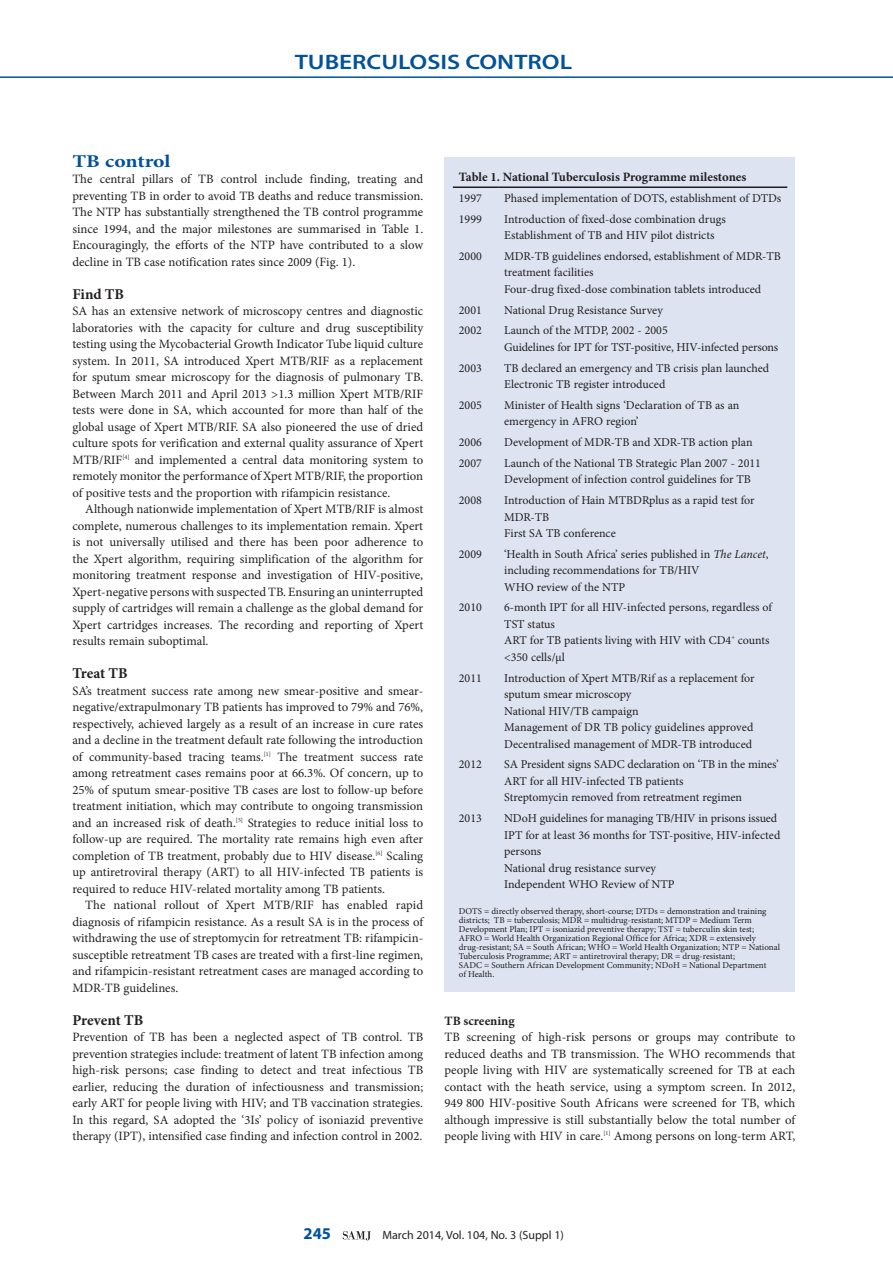
<style>
.page{position:relative;width:893px;height:1263px;background:#fff}
.page>*{position:absolute;margin:0;border:0;box-sizing:border-box;transform-origin:0 0}
.t1{font:600 21px "Myriad Pro";color:#01529a;scale:1.2 1}
.B_HEAD{font:700 18px "Minion Pro";letter-spacing:-.005em;color:#01529a;scale:1.2 1}
.t2{font:700 16.5px "Myriad Pro";color:#01529a}
.C_HEAD{font:700 15px "Minion Pro";letter-spacing:-.005em;color:#231f20}
.BODY_TEXT_1ST_PARAGR{font:12.75px/16.5px "Minion Pro";color:#231f20;text-align:justify}
.BODY_TEXT_INDENT{font:12.75px/16.5px "Minion Pro";color:#231f20;text-align:justify}
.TABLE_HEAD{font:700 12.75px "Minion Pro";color:#231f20}
.D_HEAD{font:700 12.75px "Minion Pro";color:#231f20}
.TABLE_COPY{font:12px/16.5px "Minion Pro";color:#231f20}
.t3{font:12px "Myriad Pro";color:#231f20}
.TABLE_FOOTNOTE{font:9px/9px "Minion Pro";color:#231f20}
.s1{font-style:italic}
</style>
<div class="page">
<hr style="left:0;top:76px;width:893px;height:2px;background:#01529a">
<svg style="left:343px;top:1231px;width:28px;height:9px"></svg>
<div style="left:444px;top:157px;width:351px;height:835px;background:#dde3f0"></div>
<hr style="left:453px;top:186px;width:45px;height:2px;background:#231f20">
<hr style="left:498px;top:186px;width:289px;height:2px;background:#231f20">
<h1 class="t1" style="left:295px;top:48px;width:233px">TUBERCULOSIS CONTROL</h1>
<h2 class="B_HEAD" style="left:72px;top:148px;width:83px">TB control</h2>
<p class="BODY_TEXT_1ST_PARAGR" style="left:72px;top:171px;width:352px">The central pillars of TB control include finding, treating and preventing TB in order to avoid TB deaths and reduce transmission.<br>The NTP has substantially strengthened the TB control programme since 1994, and the major milestones are summarised in Table 1.<br>Encouragingly, the efforts of the NTP have contributed to a slow decline in TB case notification rates since 2009 (Fig. 1).</p>
<h3 class="C_HEAD" style="left:72px;top:283px;width:53px">Find TB</h3>
<p class="BODY_TEXT_1ST_PARAGR" style="left:72px;top:303px;width:352px">SA has an extensive network of microscopy centres and diagnostic laboratories with the capacity for culture and drug susceptibility testing using the Mycobacterial Growth Indicator Tube liquid culture system. In 2011, SA introduced Xpert MTB/RIF as a replacement for sputum smear microscopy for the diagnosis of pulmonary TB.<br>Between March 2011 and April 2013 &gt;1.3 million Xpert MTB/RIF tests were done in SA, which accounted for more than half of the global usage of Xpert MTB/RIF. SA also pioneered the use of dried culture spots for verification and external quality assurance of Xpert MTB/RIF<sup>[4]</sup> and implemented a central data monitoring system to remotely monitor the performance of Xpert MTB/RIF, the proportion of positive tests and the proportion with rifampicin resistance.</p>
<p class="BODY_TEXT_INDENT" style="left:72px;top:501px;width:352px;text-indent:13px">Although nationwide implementation of Xpert MTB/RIF is almost complete, numerous challenges to its implementation remain. Xpert is not universally utilised and there has been poor adherence to the Xpert algorithm, requiring simplification of the algorithm for monitoring treatment response and investigation of HIV-positive, Xpert-negative persons with suspected TB. Ensuring an uninterrupted supply of cartridges will remain a challenge as the global demand for Xpert cartridges increases. The recording and reporting of Xpert results remain suboptimal.</p>
<h3 class="C_HEAD" style="left:72px;top:663px;width:57px">Treat TB</h3>
<p class="BODY_TEXT_1ST_PARAGR" style="left:72px;top:682px;width:352px">SA’s treatment success rate among new smear-positive and smear&shy;negative/extrapulmonary TB patients has improved to 79% and 76%, respectively, achieved largely as a result of an increase in cure rates and a decline in the treatment default rate following the introduction of community-based tracing teams.<sup>[1]</sup> The treatment success rate among retreatment cases remains poor at 66.3%. Of concern, up to 25% of sputum smear-positive TB cases are lost to follow-up before treatment initiation, which may contribute to ongoing transmission and an increased risk of death.<sup>[5]</sup> Strategies to reduce initial loss to follow-up are required. The mortality rate remains high even after completion of TB treatment, probably due to HIV disease.<sup>[6]</sup> Scaling up antiretroviral therapy (ART) to all HIV-infected TB patients is required to reduce HIV-related mortality among TB patients.</p>
<p class="BODY_TEXT_INDENT" style="left:72px;top:897px;width:352px;text-indent:13px">The national rollout of Xpert MTB/RIF has enabled rapid diagnosis of rifampicin resistance. As a result SA is in the process of withdrawing the use of streptomycin for retreatment TB: rifampicin&shy;susceptible retreatment TB cases are treated with a first-line regimen, and rifampicin-resistant retreatment cases are managed according to MDR-TB guidelines.</p>
<h3 class="C_HEAD" style="left:72px;top:1009px;width:72px">Prevent TB</h3>
<p class="BODY_TEXT_1ST_PARAGR" style="left:72px;top:1029px;width:352px">Prevention of TB has been a neglected aspect of TB control. TB prevention strategies include: treatment of latent TB infection among high-risk persons; case finding to detect and treat infectious TB earlier, reducing the duration of infectiousness and transmission; early ART for people living with HIV; and TB vaccination strategies.<br>In this regard, SA adopted the ‘3Is’ policy of isoniazid preventive therapy (IPT), intensified case finding and infection control in 2002.</p>
<p class="TABLE_HEAD" style="left:459px;top:168px;width:289px">Table 1. National Tuberculosis Programme milestones</p>
<p class="TABLE_COPY" style="left:459px;top:190px;width:25px">1997</p>
<p class="TABLE_COPY" style="left:504px;top:190px;width:279px">Phased implementation of DOTS, establishment of DTDs</p>
<p class="TABLE_COPY" style="left:459px;top:211px;width:25px">1999</p>
<p class="TABLE_COPY" style="left:504px;top:211px;width:223px">Introduction of fixed-dose combination drugs<br>Establishment of TB and HIV pilot districts</p>
<p class="TABLE_COPY" style="left:459px;top:248px;width:25px">2000</p>
<p class="TABLE_COPY" style="left:504px;top:248px;width:278px">MDR-TB guidelines endorsed, establishment of MDR-TB treatment facilities</p>
<p class="TABLE_COPY" style="left:504px;top:281px;width:259px">Four-drug fixed-dose combination tablets introduced</p>
<p class="TABLE_COPY" style="left:459px;top:302px;width:25px">2001</p>
<p class="TABLE_COPY" style="left:504px;top:302px;width:160px">National Drug Resistance Survey</p>
<p class="TABLE_COPY" style="left:459px;top:322px;width:25px">2002</p>
<p class="TABLE_COPY" style="left:504px;top:322px;width:165px">Launch of the MTDP, 2002 - 2005</p>
<p class="TABLE_COPY" style="left:504px;top:339px;width:276px">Guidelines for IPT for TST-positive, HIV-infected persons</p>
<p class="TABLE_COPY" style="left:459px;top:360px;width:25px">2003</p>
<p class="TABLE_COPY" style="left:504px;top:360px;width:267px">TB declared an emergency and TB crisis plan launched</p>
<p class="TABLE_COPY" style="left:504px;top:376px;width:163px">Electronic TB register introduced</p>
<p class="TABLE_COPY" style="left:459px;top:397px;width:25px">2005</p>
<p class="TABLE_COPY" style="left:504px;top:397px;width:237px">Minister of Health signs ‘Declaration of TB as an emergency in AFRO region’</p>
<p class="TABLE_COPY" style="left:459px;top:434px;width:25px">2006</p>
<p class="TABLE_COPY" style="left:504px;top:434px;width:250px">Development of MDR-TB and XDR-TB action plan</p>
<p class="TABLE_COPY" style="left:459px;top:455px;width:25px">2007</p>
<p class="TABLE_COPY" style="left:504px;top:455px;width:258px">Launch of the National TB Strategic Plan 2007 - 2011</p>
<p class="TABLE_COPY" style="left:504px;top:471px;width:248px">Development of infection control guidelines for TB</p>
<p class="TABLE_COPY" style="left:459px;top:492px;width:25px">2008</p>
<p class="TABLE_COPY" style="left:504px;top:492px;width:252px">Introduction of Hain MTBDRplus as a rapid test for<br>MDR-TB</p>
<p class="TABLE_COPY" style="left:504px;top:525px;width:113px">First SA TB conference</p>
<p class="TABLE_COPY" style="left:459px;top:546px;width:25px">2009</p>
<p class="TABLE_COPY" style="left:504px;top:546px;width:266px">‘Health in South Africa’ series published in <span class="s1">The Lancet</span>, including recommendations for TB/HIV</p>
<p class="TABLE_COPY" style="left:504px;top:579px;width:123px">WHO review of the NTP</p>
<p class="TABLE_COPY" style="left:459px;top:599px;width:25px">2010</p>
<p class="TABLE_COPY" style="left:504px;top:599px;width:269px">6-month IPT for all HIV-infected persons, regardless of<br>TST status</p>
<p class="TABLE_COPY" style="left:504px;top:632px;width:267px">ART for TB patients living with HIV with CD4<sup>+</sup> counts &lt;350 cells/µl</p>
<p class="TABLE_COPY" style="left:459px;top:670px;width:25px">2011</p>
<p class="TABLE_COPY" style="left:504px;top:670px;width:252px">Introduction of Xpert MTB/Rif as a replacement for sputum smear microscopy</p>
<p class="TABLE_COPY" style="left:504px;top:703px;width:136px">National HIV/TB campaign</p>
<p class="TABLE_COPY" style="left:504px;top:719px;width:251px">Management of DR TB policy guidelines approved</p>
<p class="TABLE_COPY" style="left:504px;top:736px;width:249px">Decentralised management of MDR-TB introduced</p>
<p class="TABLE_COPY" style="left:459px;top:756px;width:25px">2012</p>
<p class="TABLE_COPY" style="left:504px;top:756px;width:276px">SA President signs SADC declaration on ‘TB in the mines’</p>
<p class="TABLE_COPY" style="left:504px;top:773px;width:181px">ART for all HIV-infected TB patients</p>
<p class="TABLE_COPY" style="left:504px;top:789px;width:239px">Streptomycin removed from retreatment regimen</p>
<p class="TABLE_COPY" style="left:459px;top:810px;width:25px">2013</p>
<p class="TABLE_COPY" style="left:504px;top:810px;width:275px">NDoH guidelines for managing TB/HIV in prisons issued</p>
<p class="TABLE_COPY" style="left:504px;top:827px;width:278px">IPT for at least 36 months for TST-positive, HIV-infected persons</p>
<p class="TABLE_COPY" style="left:504px;top:860px;width:153px">National drug resistance survey</p>
<p class="TABLE_COPY" style="left:504px;top:876px;width:172px">Independent WHO Review of NTP</p>
<p class="TABLE_FOOTNOTE" style="left:459px;top:907px;width:323px">DOTS = directly observed therapy, short-course; DTDs = demonstration and training districts; TB = tuberculosis; MDR = multidrug-resistant; MTDP = Medium Term Development Plan; IPT = isoniazid preventive therapy; TST = tuberculin skin test;<br>AFRO = World Health Organization Regional Office for Africa; XDR = extensively drug-resistant; SA = South African; WHO = World Health Organization; NTP = National Tuberculosis Programme; ART = antiretroviral therapy; DR = drug-resistant;<br>SADC = Southern African Development Community; NDoH = National Department<br>of Health.</p>
<h4 class="D_HEAD" style="left:444px;top:1012px;width:72px">TB screening</h4>
<p class="BODY_TEXT_1ST_PARAGR" style="left:444px;top:1029px;width:352px">TB screening of high-risk persons or groups may contribute to reduced deaths and TB transmission. The WHO recommends that people living with HIV are systematically screened for TB at each contact with the heath service, using a symptom screen. In 2012, 949 800 HIV-positive South Africans were screened for TB, which although impressive is still substantially below the total number of people living with HIV in care.<sup>[1]</sup> Among persons on long-term ART,</p>
<p class="t2" style="left:303px;top:1224px;width:29px">245</p>
<p class="t3" style="left:382px;top:1229px;width:183px">March 2014, Vol. 104, No. 3 (Suppl 1)</p>
</div>
